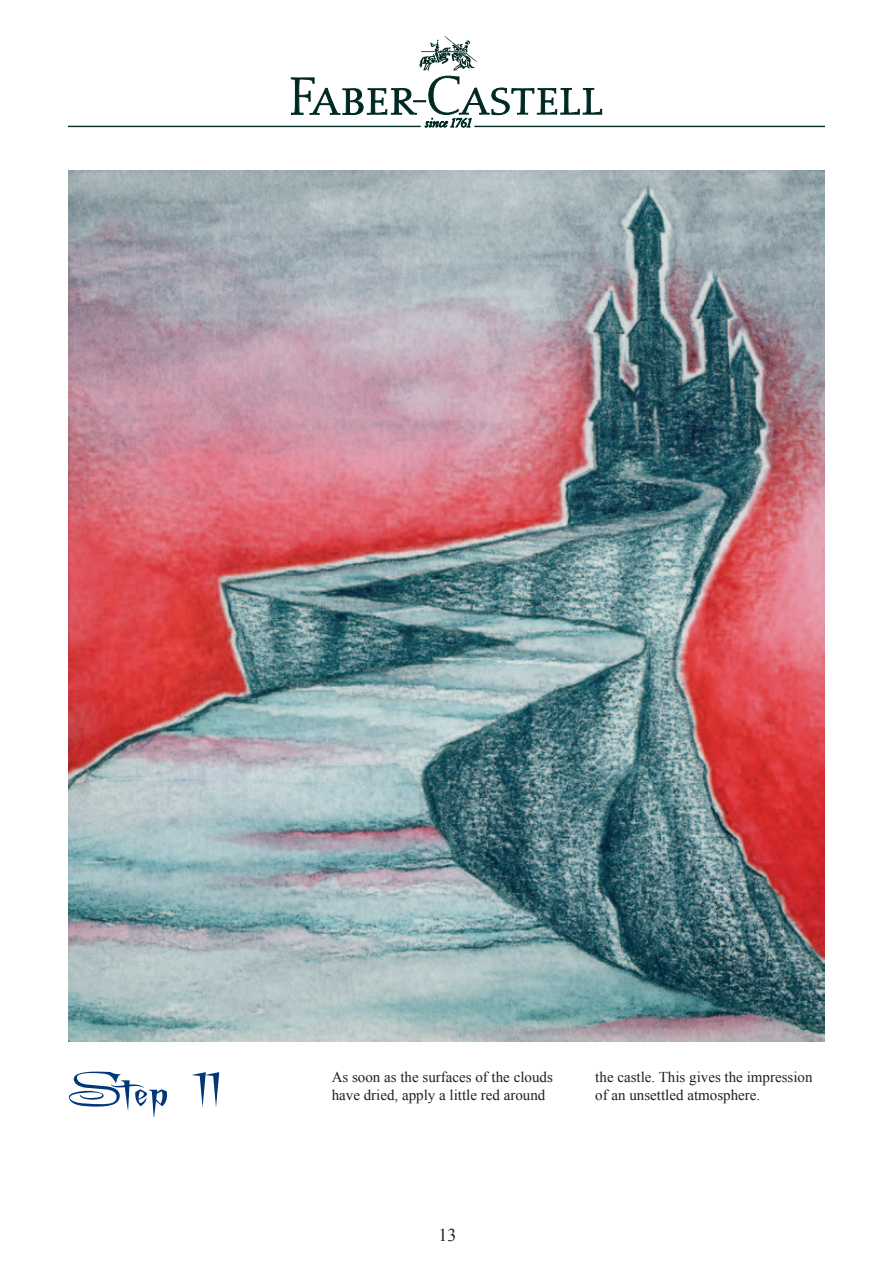
<style>
.page{position:relative;width:893px;height:1263px;background:#fff}
.page>*{position:absolute;margin:0;border:0;box-sizing:border-box;transform-origin:0 0}
.t1{font:52.5px "A Charming Font Superexpanded";color:#013778}
.t2{font:18px "Times New Roman";color:#231f20}
.t3{font:15px/18px "Times New Roman";color:#231f20}
</style>
<div class="page">
<svg style="left:291px;top:76px;width:311px;height:51px"></svg>
<svg style="left:419px;top:36px;width:58px;height:34px"></svg>
<hr style="left:68px;top:126px;width:353px;height:1px;background:#002923">
<hr style="left:474px;top:126px;width:351px;height:1px;background:#002923">
<img style="left:68px;top:170px;width:757px;height:871px">
<h1 class="t1" style="left:68px;top:1058px;width:155px">Step 11</h1>
<p class="t3" style="left:332px;top:1068px;width:223px">As soon as the surfaces of the clouds</p>
<p class="t3" style="left:332px;top:1086px;width:215px">have dried, apply a little red around</p>
<p class="t3" style="left:595px;top:1068px;width:219px">the castle. This gives the impression of an unsettled atmosphere.</p>
<p class="t2" style="left:438px;top:1223px;width:19px">13</p>
</div>
